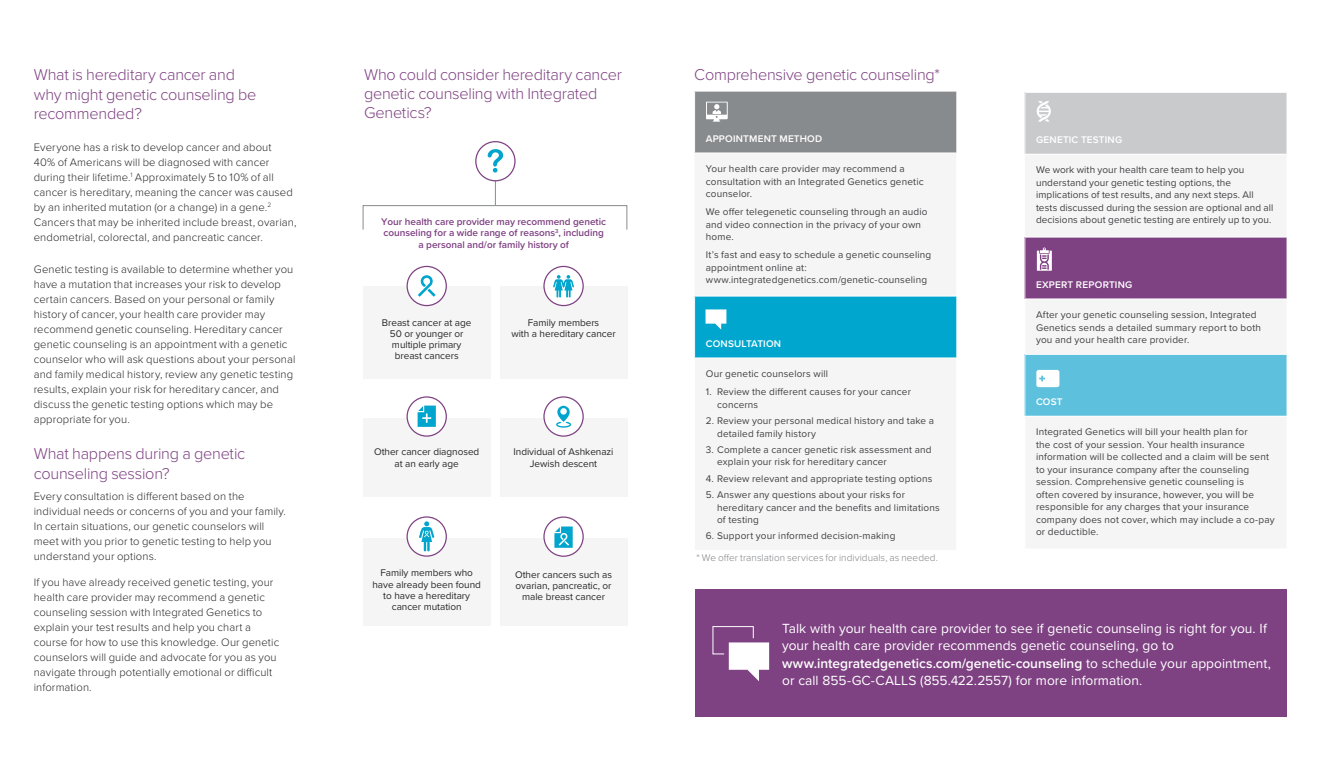
<style>
.page{position:relative;width:1321px;height:765px;background:#fff}
.page>*{position:absolute;margin:0;border:0;box-sizing:border-box;transform-origin:0 0}
.t1{font:300 16.25px/19.5px "Proxima Nova";letter-spacing:-.015em;color:#7e4182}
.t2{font:13.75px/17.5px "Proxima Nova";color:#fff}
.t3{font:300 11.25px/15px "Proxima Nova";letter-spacing:.01em;color:#292829}
.t4{font:10px/12.5px "Proxima Nova";letter-spacing:.015em;color:#414042}
.t5{font:10px/11.2px "Proxima Nova";letter-spacing:-.005em;color:#292829;text-align:center}
.t6{font:600 10px/11.2px "Proxima Nova";letter-spacing:-.005em;color:#7e4182;text-align:center}
.t7{font:600 10px "Proxima Nova";letter-spacing:.02em;color:#fff}
.t8{font:300 10px "Proxima Nova";letter-spacing:.005em;color:#808285}
.s1{font-weight:600}
</style>
<div class="page">
<div style="left:694px;top:91px;width:262px;height:62px;background:#888b8d"></div>
<div style="left:694px;top:296px;width:262px;height:62px;background:#00a6ce"></div>
<hr style="left:694px;top:91px;width:262px;height:1px;background:#fff">
<hr style="left:694px;top:91px;width:1px;height:62px;background:#fff">
<hr style="left:694px;top:296px;width:262px;height:1px;background:#fff">
<hr style="left:694px;top:296px;width:1px;height:62px;background:#fff">
<div style="left:362px;top:286px;width:128px;height:93px;background:#f5f5f5"></div>
<div style="left:499px;top:286px;width:128px;height:93px;background:#f5f5f5"></div>
<div style="left:362px;top:418px;width:128px;height:79px;background:#f5f5f5"></div>
<div style="left:499px;top:418px;width:128px;height:79px;background:#f5f5f5"></div>
<div style="left:499px;top:538px;width:128px;height:88px;background:#f5f5f5"></div>
<div style="left:362px;top:538px;width:128px;height:88px;background:#f5f5f5"></div>
<hr style="left:495px;top:168px;width:1px;height:37px;background:#878b8d">
<div style="left:475px;top:142px;width:40px;height:39px;background:#fff;border-radius:50%"></div>
<div style="left:475px;top:141px;width:40px;height:40px;border:1px solid #7e4182;border-radius:50%"></div>
<svg style="left:487px;top:149px;width:16px;height:24px"></svg>
<div style="left:407px;top:266px;width:39px;height:40px;background:#fff;border-radius:50%"></div>
<div style="left:406px;top:266px;width:41px;height:40px;border:1px solid #7e4182;border-radius:50%"></div>
<div style="left:544px;top:266px;width:39px;height:40px;background:#fff;border-radius:50%"></div>
<div style="left:543px;top:266px;width:40px;height:40px;border:1px solid #7e4182;border-radius:50%"></div>
<div style="left:407px;top:397px;width:39px;height:39px;background:#fff;border-radius:50%"></div>
<div style="left:406px;top:396px;width:41px;height:41px;border:1px solid #7e4182;border-radius:50%"></div>
<div style="left:544px;top:397px;width:39px;height:39px;background:#fff;border-radius:50%"></div>
<div style="left:543px;top:396px;width:40px;height:41px;border:1px solid #7e4182;border-radius:50%"></div>
<div style="left:363px;top:205px;width:264px;height:25px;border:1px solid #878b8d"></div>
<svg style="left:544px;top:517px;width:39px;height:39px"></svg>
<div style="left:543px;top:516px;width:40px;height:41px;border:1px solid #7e4182;border-radius:50%"></div>
<svg style="left:418px;top:275px;width:17px;height:22px"></svg>
<svg style="left:417px;top:406px;width:19px;height:21px"></svg>
<div style="left:407px;top:517px;width:39px;height:39px;background:#fff;border-radius:50%"></div>
<div style="left:406px;top:516px;width:41px;height:41px;border:1px solid #7e4182;border-radius:50%"></div>
<svg style="left:419px;top:521px;width:15px;height:30px"></svg>
<svg style="left:554px;top:527px;width:18px;height:21px"></svg>
<svg style="left:553px;top:275px;width:21px;height:23px"></svg>
<svg style="left:556px;top:406px;width:15px;height:22px"></svg>
<svg style="left:705px;top:309px;width:21px;height:21px"></svg>
<div style="left:695px;top:589px;width:591px;height:128px;background:#7e4182"></div>
<svg style="left:712px;top:626px;width:57px;height:55px"></svg>
<div style="left:1024px;top:92px;width:262px;height:62px;background:#c9cacc"></div>
<div style="left:1024px;top:237px;width:262px;height:62px;background:#7e4182"></div>
<div style="left:1024px;top:354px;width:262px;height:62px;background:#5dc1de"></div>
<hr style="left:1024px;top:92px;width:262px;height:1px;background:#fff">
<hr style="left:1024px;top:92px;width:1px;height:62px;background:#fff">
<hr style="left:1024px;top:237px;width:262px;height:1px;background:#fff">
<hr style="left:1024px;top:237px;width:1px;height:62px;background:#fff">
<hr style="left:1024px;top:354px;width:262px;height:1px;background:#fff">
<hr style="left:1024px;top:355px;width:1px;height:61px;background:#fff">
<svg style="left:1036px;top:370px;width:23px;height:17px"></svg>
<svg style="left:1036px;top:101px;width:14px;height:21px"></svg>
<svg style="left:1036px;top:248px;width:15px;height:23px"></svg>
<svg style="left:706px;top:102px;width:21px;height:20px"></svg>
<h1 class="t1" style="left:34px;top:64px;width:224px">What is hereditary cancer and why might genetic counseling be recommended?</h1>
<p class="t3" style="left:34px;top:139px;width:264px">Everyone has a risk to develop cancer and about<br>40% of Americans will be diagnosed with cancer during their lifetime.<sup>1</sup> Approximately 5 to 10% of all cancer is hereditary, meaning the cancer was caused by an inherited mutation (or a change) in a gene.<sup>2<br></sup>Cancers that may be inherited include breast, ovarian, endometrial, colorectal, and pancreatic cancer.</p>
<p class="t3" style="left:34px;top:261px;width:263px">Genetic testing is available to determine whether you have a mutation that increases your risk to develop certain cancers. Based on your personal or family history of cancer, your health care provider may recommend genetic counseling. Hereditary cancer genetic counseling is an appointment with a genetic counselor who will ask questions about your personal and family medical history, review any genetic testing results, explain your risk for hereditary cancer, and discuss the genetic testing options which may be appropriate for you.</p>
<h1 class="t1" style="left:34px;top:443px;width:213px">What happens during a genetic counseling session?</h1>
<p class="t3" style="left:34px;top:488px;width:254px">Every consultation is different based on the individual needs or concerns of you and your family.<br>In certain situations, our genetic counselors will meet with you prior to genetic testing to help you understand your options.</p>
<p class="t3" style="left:34px;top:574px;width:247px">If you have already received genetic testing, your health care provider may recommend a genetic counseling session with Integrated Genetics to explain your test results and help you chart a course for how to use this knowledge. Our genetic counselors will guide and advocate for you as you navigate through potentially emotional or difficult information.</p>
<h1 class="t1" style="left:364px;top:65px;width:259px;line-height:18.8px">Who could consider hereditary cancer genetic counseling with Integrated<br>Genetics?</h1>
<p class="t6" style="left:381px;top:216px;width:226px">Your health care provider may recommend genetic counseling for a wide range of reasons<sup>3</sup>, including a personal and/or family history of</p>
<p class="t5" style="left:382px;top:316px;width:91px">Breast cancer at age<br>50 or younger or multiple primary breast cancers</p>
<p class="t5" style="left:511px;top:316px;width:106px">Family members<br>with a hereditary cancer</p>
<p class="t5" style="left:374px;top:446px;width:107px">Other cancer diagnosed at an early age</p>
<p class="t5" style="left:513px;top:446px;width:101px">Individual of Ashkenazi<br>Jewish descent</p>
<p class="t5" style="left:372px;top:567px;width:110px">Family members who have already been found to have a hereditary cancer mutation</p>
<p class="t5" style="left:515px;top:568px;width:98px">Other cancers such as ovarian, pancreatic, or male breast cancer</p>
<h1 class="t1" style="left:694px;top:64px;width:247px">Comprehensive genetic counseling*</h1>
<p class="t7" style="left:705px;top:131px;width:118px">APPOINTMENT METHOD</p>
<p class="t4" style="left:705px;top:162px;width:219px">Your health care provider may recommend a consultation with an Integrated Genetics genetic counselor.</p>
<p class="t4" style="left:705px;top:205px;width:223px">We offer telegenetic counseling through an audio and video connection in the privacy of your own home.</p>
<p class="t4" style="left:705px;top:248px;width:227px">It’s fast and easy to schedule a genetic counseling appointment online at: www.integratedgenetics.com/genetic-counseling</p>
<p class="t7" style="left:705px;top:336px;width:77px">CONSULTATION</p>
<p class="t4" style="left:705px;top:367px;width:124px">Our genetic counselors will</p>
<p class="t4" style="left:717px;top:385px;width:195px;text-indent:-11px">1. Review the different causes for your cancer concerns</p>
<p class="t4" style="left:717px;top:414px;width:218px;text-indent:-11px">2. Review your personal medical history and take a detailed family history</p>
<p class="t4" style="left:717px;top:443px;width:216px;text-indent:-11px">3. Complete a cancer genetic risk assessment and explain your risk for hereditary cancer</p>
<p class="t4" style="left:705px;top:472px;width:228px">4. Review relevant and appropriate testing options</p>
<p class="t4" style="left:717px;top:488px;width:224px;text-indent:-11px">5. Answer any questions about your risks for hereditary cancer and the benefits and limitations of testing</p>
<p class="t4" style="left:705px;top:529px;width:191px">6. Support your informed decision-making</p>
<p class="t8" style="left:696px;top:550px;width:243px">* We offer translation services for individuals, as needed.</p>
<p class="t7" style="left:1035px;top:132px;width:88px">GENETIC TESTING</p>
<p class="t4" style="left:1035px;top:163px;width:239px">We work with your health care team to help you understand your genetic testing options, the implications of test results, and any next steps. All tests discussed during the session are optional and all decisions about genetic testing are entirely up to you.</p>
<p class="t7" style="left:1035px;top:277px;width:98px">EXPERT REPORTING</p>
<p class="t4" style="left:1035px;top:308px;width:226px">After your genetic counseling session, Integrated<br>Genetics sends a detailed summary report to both you and your health care provider.</p>
<p class="t7" style="left:1035px;top:394px;width:28px">COST</p>
<p class="t4" style="left:1035px;top:425px;width:240px">Integrated Genetics will bill your health plan for<br>the cost of your session. Your health insurance information will be collected and a claim will be sent to your insurance company after the counseling session. Comprehensive genetic counseling is<br>often covered by insurance, however, you will be responsible for any charges that your insurance company does not cover, which may include a co-pay or deductible.</p>
<p class="t2" style="left:782px;top:619px;width:490px">Talk with your health care provider to see if genetic counseling is right for you. If your health care provider recommends genetic counseling, go to <span class="s1">www.integratedgenetics.com/genetic-counseling</span> to schedule your appointment, or call 855-GC-CALLS (855.422.2557) for more information.</p>
</div>
